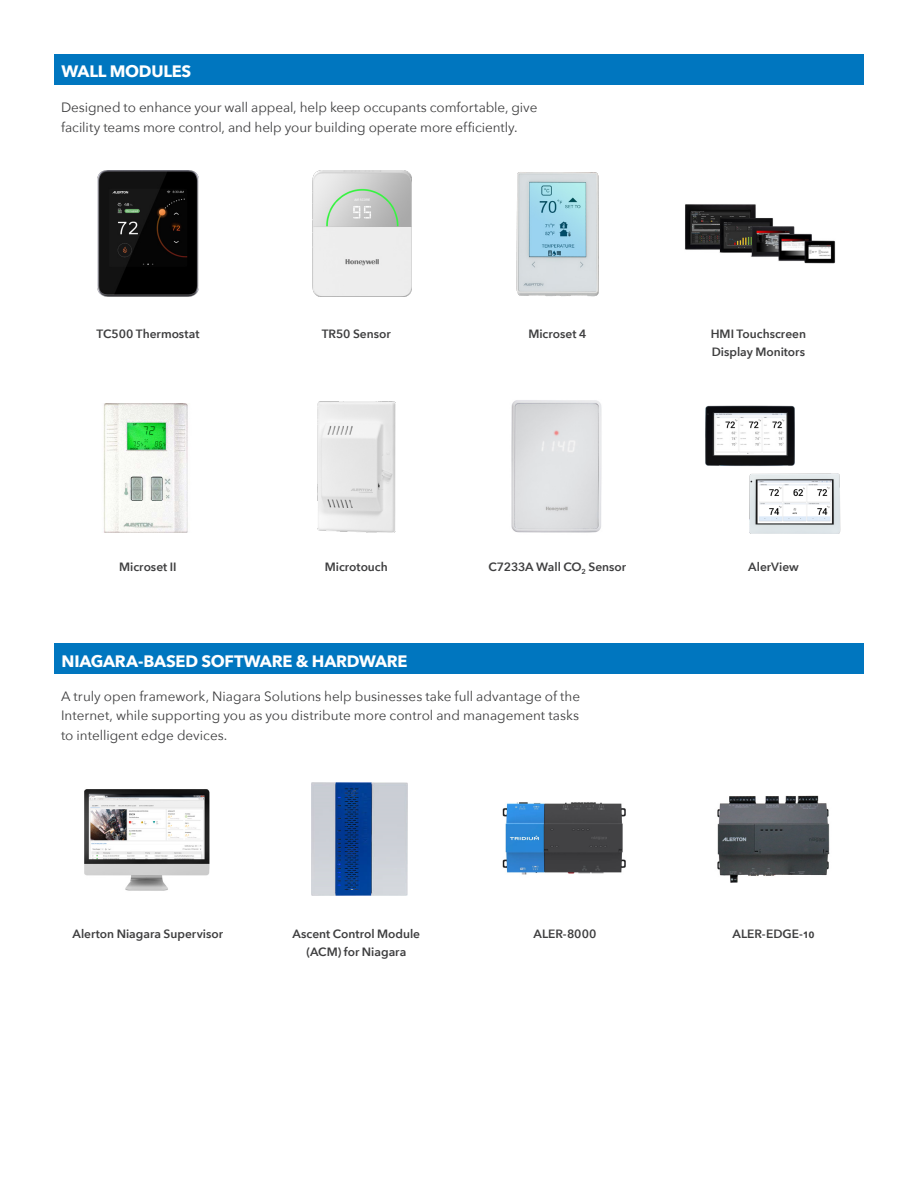
<style>
.page{position:relative;width:918px;height:1188px;background:#fff}
.page>*{position:absolute;margin:0;border:0;box-sizing:border-box;transform-origin:0 0}
.Body__9_13_pt{font:700 16.5px "Avenir Next";letter-spacing:-.015em;color:#fff}
.Body__9_13_pt-2{font:13.5px/19.5px "Avenir Next";letter-spacing:-.005em;color:#3e3e3f;text-align:justify}
.Body__9_13_pt-3{font:600 12px/18px "Avenir Next";color:#3e3e3f}
.Heading_3__11_12__co{font:600 12px "Avenir Next";color:#3e3e3f}
</style>
<div class="page">
<img style="left:317px;top:403px;width:1px;height:98px">
<img style="left:705px;top:405px;width:90px;height:61px">
<img style="left:744px;top:465px;width:97px;height:69px">
<img style="left:511px;top:400px;width:91px;height:133px">
<img style="left:103px;top:403px;width:85px;height:129px">
<img style="left:318px;top:401px;width:77px;height:131px">
<img style="left:312px;top:170px;width:99px;height:127px">
<img style="left:516px;top:172px;width:83px;height:125px">
<img style="left:98px;top:171px;width:100px;height:125px">
<img style="left:685px;top:204px;width:150px;height:60px">
<img style="left:502px;top:802px;width:124px;height:73px">
<img style="left:717px;top:795px;width:113px;height:88px">
<img style="left:84px;top:789px;width:126px;height:102px">
<img style="left:312px;top:782px;width:96px;height:113px">
<div style="left:54px;top:643px;width:810px;height:31px;background:#0076bf"></div>
<div style="left:54px;top:54px;width:810px;height:30px;background:#0076bf"></div>
<p class="Body__9_13_pt" style="left:62px;top:57px;width:131px">WALL MODULES</p>
<p class="Body__9_13_pt-2" style="left:61px;top:97px;width:478px">Designed to enhance your wall appeal, help keep occupants comfortable, give facility teams more control, and help your building operate more efficiently.</p>
<p class="Body__9_13_pt-3" style="left:96px;top:324px;width:105px">TC500 Thermostat</p>
<p class="Heading_3__11_12__co" style="left:528px;top:323px;width:59px">Microset 4</p>
<p class="Heading_3__11_12__co" style="left:322px;top:323px;width:70px">TR50 Sensor</p>
<p class="Body__9_13_pt-3" style="left:711px;top:324px;width:97px">HMI Touchscreen<br>Display Monitors</p>
<p class="Body__9_13_pt-3" style="left:119px;top:558px;width:59px">Microset II</p>
<p class="Body__9_13_pt-3" style="left:325px;top:558px;width:64px">Microtouch</p>
<p class="Body__9_13_pt-3" style="left:748px;top:558px;width:52px">AlerView</p>
<p class="Heading_3__11_12__co" style="left:488px;top:557px;width:139px">C7233A Wall CO<sub>2</sub> Sensor</p>
<p class="Body__9_13_pt" style="left:62px;top:647px;width:348px">NIAGARA-BASED SOFTWARE &amp; HARDWARE</p>
<p class="Body__9_13_pt-2" style="left:61px;top:686px;width:521px">A truly open framework, Niagara Solutions help businesses take full advantage of the Internet, while supporting you as you distribute more control and management tasks to intelligent edge devices.</p>
<p class="Heading_3__11_12__co" style="left:73px;top:924px;width:152px">Alerton Niagara Supervisor</p>
<p class="Body__9_13_pt-3" style="left:293px;top:925px;width:129px">Ascent Control Module</p>
<p class="Body__9_13_pt-3" style="left:534px;top:925px;width:64px">ALER-8000</p>
<p class="Body__9_13_pt-3" style="left:733px;top:925px;width:84px">ALER-EDGE-10</p>
<p class="Body__9_13_pt-3" style="left:306px;top:943px;width:101px">(ACM) for Niagara</p>
</div>
